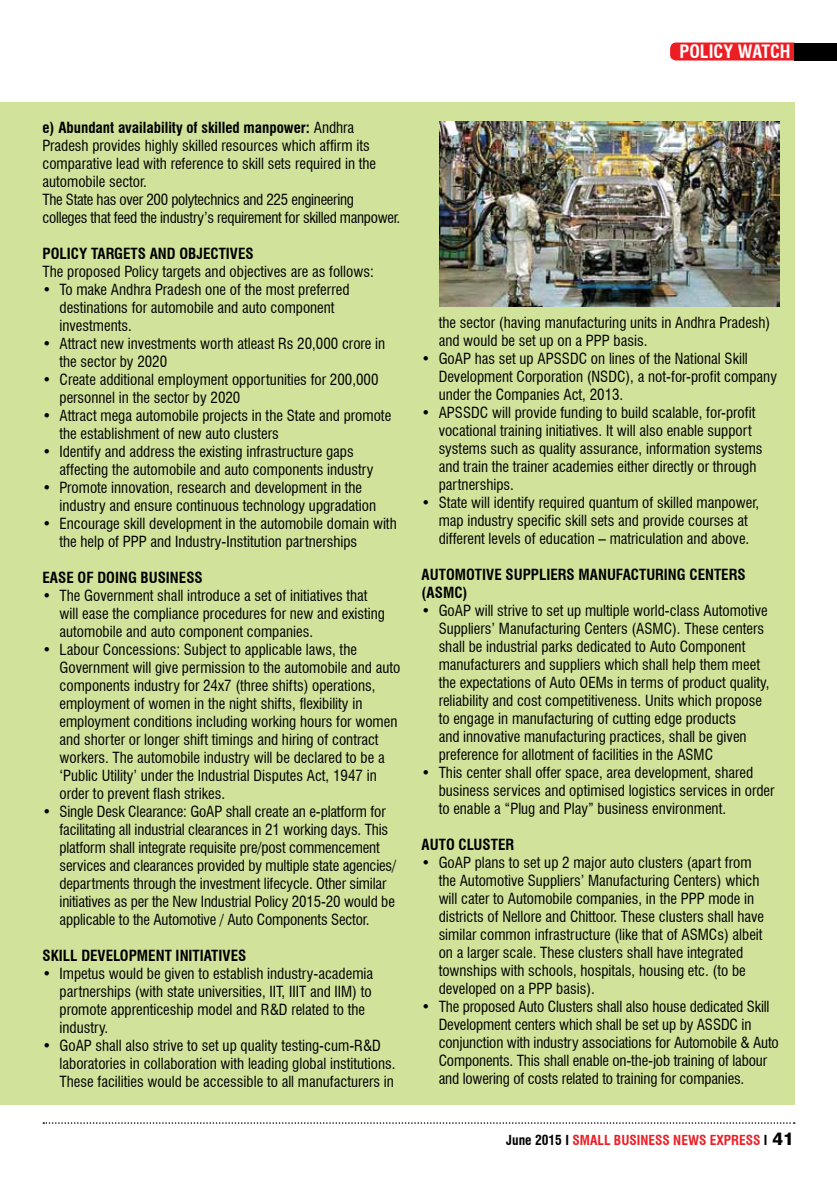
<style>
.page{position:relative;width:837px;height:1188px;background:#fff}
.page>*{position:absolute;margin:0;border:0;box-sizing:border-box;transform-origin:0 0}
.t1{font:700 condensed 18px "Swiss 721 BT";color:#fff}
.t2{font:condensed 15px/18px "Swiss 721 BT";color:#000}
.t3{font:700 condensed 15px "Swiss 721 BT";color:#000}
.t4{font:700 condensed 13.5px "Swiss 721 BT";color:#ed1d24}
.s1{font-weight:700}
.s2{color:#000}
.s3{font-weight:800;font-stretch:normal;font-size:18px;color:#000}
</style>
<div class="page">
<svg style="left:43px;top:1122px;width:752px;height:2px"></svg>
<div style="left:670px;top:43px;width:124px;height:18px;background:#ed1d24"></div>
<div style="left:794px;top:43px;width:43px;height:18px;background:#000"></div>
<div style="left:0;top:102px;width:794px;height:1003px;background:#d1e39b"></div>
<img style="left:440px;top:121px;width:340px;height:186px">
<p class="t1" style="left:680px;top:41px;width:113px">Policy Watch</p>
<p class="t2" style="left:43px;top:118px;width:359px"><span class="s1">e) Abundant availability of skilled manpower:</span> Andhra Pradesh provides highly skilled resources which affirm its comparative lead with reference to skill sets required in the automobile sector.<br>The State has over 200 polytechnics and 225 engineering colleges that feed the industry’s requirement for skilled manpower.</p>
<p class="t3" style="left:43px;top:244px;width:213px">POLICY TARGETS AN D OBJECTIVES</p>
<p class="t2" style="left:43px;top:262px;width:333px">The proposed Policy targets and objectives are as follows:</p>
<p class="t2" style="left:60px;top:280px;width:292px;text-indent:-17px">• To make Andhra Pradesh one of the most preferred destinations for automobile and auto component investments.</p>
<p class="t2" style="left:60px;top:334px;width:327px;text-indent:-17px">• Attract new investments worth atleast Rs 20,000 crore in the sector by 2020</p>
<p class="t2" style="left:60px;top:370px;width:321px;text-indent:-17px">• Create additional employment opportunities for 200,000 personnel in the sector by 2020</p>
<p class="t2" style="left:60px;top:406px;width:333px;text-indent:-17px">• Attract mega automobile projects in the State and promote the establishment of new auto clusters</p>
<p class="t2" style="left:60px;top:442px;width:315px;text-indent:-17px">• Identify and address the existing infrastructure gaps affecting the automobile and auto components industry</p>
<p class="t2" style="left:60px;top:478px;width:318px;text-indent:-17px">• Promote innovation, research and development in the industry and ensure continuous technology upgradation</p>
<p class="t2" style="left:60px;top:514px;width:339px;text-indent:-17px">• Encourage skill development in the automobile domain with the help of PPP and Industry-Institution partnerships</p>
<p class="t3" style="left:43px;top:568px;width:162px">EASE OF DOING BUSINESS</p>
<p class="t2" style="left:60px;top:586px;width:327px;text-indent:-17px">• The Government shall introduce a set of initiatives that will ease the compliance procedures for new and existing automobile and auto component companies.</p>
<p class="t2" style="left:60px;top:640px;width:342px;text-indent:-17px">• Labour Concessions: Subject to applicable laws, the Government will give permission to the automobile and auto components industry for 24x7 (three shifts) operations, employment of women in the night shifts, flexibility in employment conditions including working hours for women and shorter or longer shift timings and hiring of contract workers. The automobile industry will be declared to be a ‘Public Utility’ under the Industrial Disputes Act, 1947 in order to prevent flash strikes.</p>
<p class="t2" style="left:60px;top:802px;width:338px;text-indent:-17px">• Single Desk Clearance: GoAP shall create an e-platform for facilitating all industrial clearances in 21 working days. This platform shall integrate requisite pre/post commencement services and clearances provided by multiple state agencies/ departments through the investment lifecycle. Other similar initiatives as per the New Industrial Policy 2015-20 would be applicable to the Automotive / Auto Components Sector.</p>
<p class="t3" style="left:43px;top:946px;width:96px">SKILL DEVELOPMEN</p>
<p class="t3" style="left:165px;top:946px;width:83px">T INITIATIVES</p>
<p class="t2" style="left:60px;top:964px;width:315px;text-indent:-17px">• Impetus would be given to establish industry-academia partnerships (with state universities, IIT, IIIT and IIM) to promote apprenticeship model and R&amp;D related to the industry.</p>
<p class="t2" style="left:60px;top:1036px;width:338px;text-indent:-17px">• GoAP shall also strive to set up quality testing-cum-R&amp;D laboratories in collaboration with leading global institutions.<br>These facilities would be accessible to all manufacturers in</p>
<p class="t2" style="left:439px;top:313px;width:333px">the sector (having manufacturing units in Andhra Pradesh) and would be set up on a PPP basis.</p>
<p class="t2" style="left:439px;top:349px;width:340px;text-indent:-17px">• GoAP has set up APSSDC on lines of the National Skill<br>Development Corporation (NSDC), a not-for-profit company under the Companies Act, 2013.</p>
<p class="t2" style="left:439px;top:403px;width:325px;text-indent:-17px">• APSSDC will provide funding to build scalable, for-profit vocational training initiatives. It will also enable support systems such as quality assurance, information systems and train the trainer academies either directly or through partnerships.</p>
<p class="t2" style="left:422px;top:493px;width:339px;text-align:center">• State will identify required quantum of skilled manpower, map industry specific skill sets and provide courses at different levels of education – matriculation and above.</p>
<p class="t3" style="left:422px;top:565px;width:101px">AUTOMOTIVE SUPPL</p>
<p class="t3" style="left:546px;top:565px;width:42px">IERS MANU</p>
<p class="t3" style="left:616px;top:565px;width:131px">FACTURING CENTERS</p>
<p class="t3" style="left:422px;top:583px;width:47px">(ASMC)</p>
<p class="t2" style="left:439px;top:601px;width:332px;text-indent:-17px">• GoAP will strive to set up multiple world-class Automotive Suppliers’ Manufacturing Centers (ASMC). These centers shall be industrial parks dedicated to Auto Component manufacturers and suppliers which shall help them meet the expectations of Auto OEMs in terms of product quality, reliability and cost competitiveness. Units which propose to engage in manufacturing of cutting edge products<br>and innovative manufacturing practices, shall be given preference for allotment of facilities in the ASMC</p>
<p class="t2" style="left:439px;top:763px;width:337px;text-indent:-17px">• This center shall offer space, area development, shared business services and optimised logistics services in order to enable a “Plug and Play” business environment.</p>
<p class="t3" style="left:422px;top:835px;width:85px">AUTO CLU STER</p>
<p class="t2" style="left:439px;top:853px;width:327px;text-indent:-17px">• GoAP plans to set up 2 major auto clusters (apart from the Automotive Suppliers’ Manufacturing Centers) which will cater to Automobile companies, in the PPP mode in districts of Nellore and Chittoor. These clusters shall have similar common infrastructure (like that of ASMCs) albeit on a larger scale. These clusters shall have integrated townships with schools, hospitals, housing etc. (to be developed on a PPP basis).</p>
<p class="t2" style="left:439px;top:997px;width:342px;text-indent:-17px">• The proposed Auto Clusters shall also house dedicated Skill Development centers which shall be set up by ASSDC in conjunction with industry associations for Automobile &amp; Auto Components. This shall enable on-the-job training of labour and lowering of costs related to training for companies.</p>
<p class="t4" style="left:506px;top:1132px;width:289px"><span class="s2">June 2015 I</span> Small Busi ness news express <span class="s2">I</span> <span class="s3">41</span></p>
</div>
